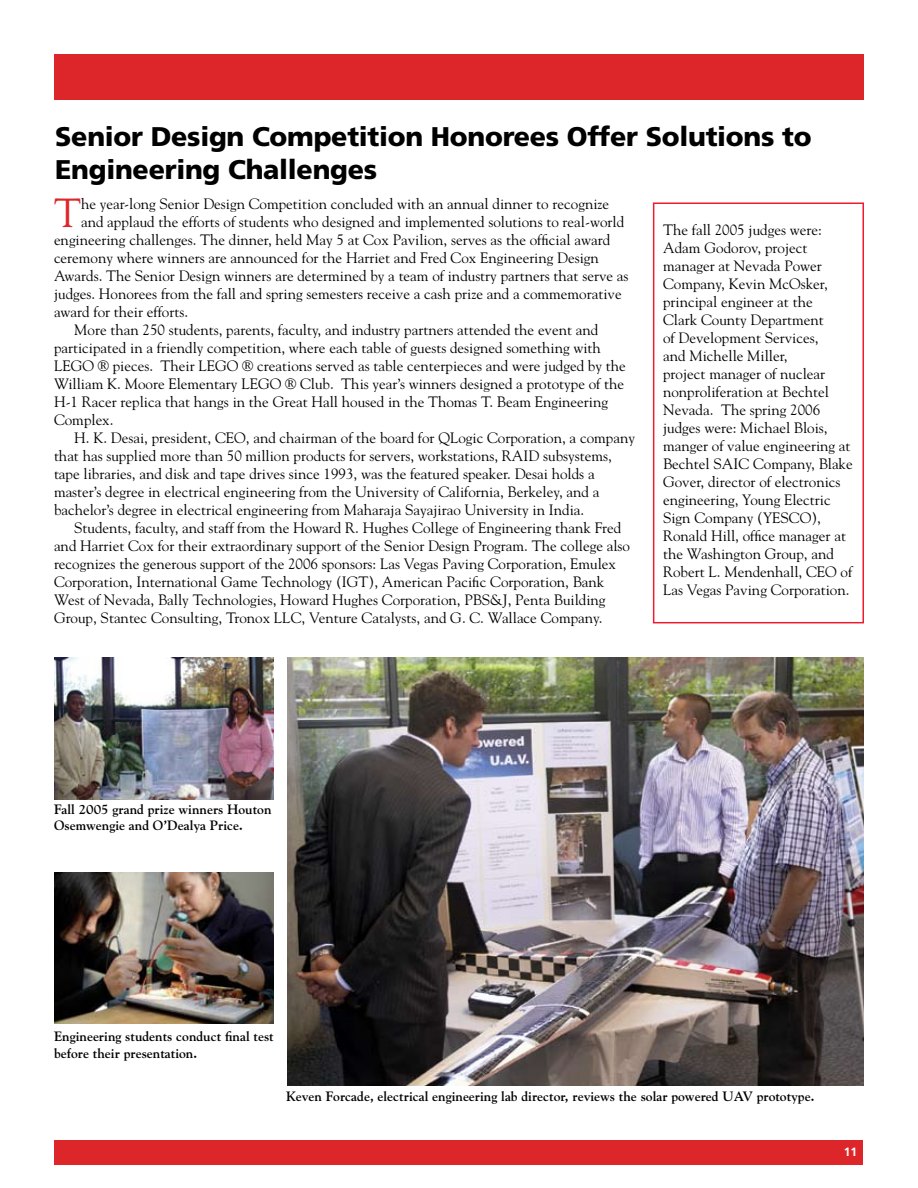
<style>
.page{position:relative;width:918px;height:1188px;background:#fff}
.page>*{position:absolute;margin:0;border:0;box-sizing:border-box;transform-origin:0 0}
.t1{font:40.5px "Goudy";color:#dd262a}
.t2{font:900 27px/33px "Frutiger";letter-spacing:-.01em;color:#000}
.t3{font:15px/18px "Goudy";color:#000}
.t4{font:700 13.5px/16.5px "Goudy";color:#000}
.t5{font:700 12px "Frutiger";color:#fff}
</style>
<div class="page">
<div style="left:54px;top:1141px;width:809px;height:24px;background:#dd262a"></div>
<div style="left:54px;top:54px;width:810px;height:45px;background:#dd262a"></div>
<div style="left:653px;top:202px;width:211px;height:421px;border:2px solid #ed1b2d"></div>
<img style="left:54px;top:658px;width:219px;height:142px">
<img style="left:55px;top:873px;width:218px;height:151px">
<img style="left:288px;top:658px;width:576px;height:427px">
<h2 class="t2" style="left:55px;top:119px;width:758px">Senior Design Competition Honorees Offer Solutions to<br>Engineering Challenges</h2>
<h1 class="t1" style="left:54px;top:187px;width:29px">T</h1>
<p class="t3" style="left:81px;top:194px;width:530px">he year-long Senior Design Competition concluded with an annual dinner to recognize</p>
<p class="t3" style="left:81px;top:212px;width:545px">and applaud the efforts of students who designed and implemented solutions to real-world</p>
<p class="t3" style="left:54px;top:230px;width:558px">engineering challenges. The dinner, held May 5 at Cox Pavilion, serves as the official award</p>
<p class="t3" style="left:54px;top:248px;width:546px">ceremony where winners are announced for the Harriet and Fred Cox Engineering Design</p>
<p class="t3" style="left:54px;top:266px;width:576px">Awards. The Senior Design winners are determined by a team of industry partners that serve as</p>
<p class="t3" style="left:54px;top:284px;width:569px">judges. Honorees from the fall and spring semesters receive a cash prize and a commemorative</p>
<p class="t3" style="left:54px;top:302px;width:136px">award for their efforts.</p>
<p class="t3" style="left:74px;top:320px;width:526px">More than 250 students, parents, faculty, and industry partners attended the event and</p>
<p class="t3" style="left:54px;top:338px;width:548px">participated in a friendly competition, where each table of guests designed something with</p>
<p class="t3" style="left:54px;top:356px;width:573px">LEGO ® pieces. Their LEGO ® creations served as table centerpieces and were judged by the</p>
<p class="t3" style="left:54px;top:374px;width:572px">William K. Moore Elementary LEGO ® Club. This year’s winners designed a prototype of the</p>
<p class="t3" style="left:54px;top:392px;width:556px">H-1 Racer replica that hangs in the Great Hall housed in the Thomas T. Beam Engineering</p>
<p class="t3" style="left:54px;top:410px;width:61px">Complex.</p>
<p class="t3" style="left:74px;top:428px;width:562px">H. K. Desai, president, CEO, and chairman of the board for QLogic Corporation, a company</p>
<p class="t3" style="left:54px;top:446px;width:559px">that has supplied more than 50 million products for servers, workstations, RAID subsystems,</p>
<p class="t3" style="left:54px;top:464px;width:542px">tape libraries, and disk and tape drives since 1993, was the featured speaker. Desai holds a</p>
<p class="t3" style="left:54px;top:482px;width:547px">master’s degree in electrical engineering from the University of California, Berkeley, and a</p>
<p class="t3" style="left:54px;top:500px;width:532px">bachelor’s degree in electrical engineering from Maharaja Sayajirao University in India.</p>
<p class="t3" style="left:74px;top:518px;width:549px">Students, faculty, and staff from the Howard R. Hughes College of Engineering thank Fred</p>
<p class="t3" style="left:54px;top:536px;width:578px">and Harriet Cox for their extraordinary support of the Senior Design Program. The college also</p>
<p class="t3" style="left:54px;top:554px;width:564px">recognizes the generous support of the 2006 sponsors: Las Vegas Paving Corporation, Emulex</p>
<p class="t3" style="left:54px;top:572px;width:552px">Corporation, International Game Technology (IGT), American Pacific Corporation, Bank</p>
<p class="t3" style="left:54px;top:590px;width:553px">West of Nevada, Bally Technologies, Howard Hughes Corporation, PBS&amp;J, Penta Building</p>
<p class="t3" style="left:54px;top:608px;width:550px">Group, Stantec Consulting, Tronox LLC, Venture Catalysts, and G. C. Wallace Company.</p>
<p class="t3" style="left:663px;top:221px;width:191px">The fall 2005 judges were:<br>Adam Godorov, project manager at Nevada Power<br>Company, Kevin McOsker, principal engineer at the<br>Clark County Department<br>of Development Services,<br>and Michelle Miller,<br>project manager of nuclear nonproliferation at Bechtel<br>Nevada. The spring 2006 judges were: Michael Blois, manger of value engineering at<br>Bechtel SAIC Company, Blake<br>Gover, director of electronics engineering, Young Electric<br>Sign Company (YESCO),<br>Ronald Hill, office manager at the Washington Group, and<br>Robert L. Mendenhall, CEO of<br>Las Vegas Paving Corporation.</p>
<p class="t4" style="left:54px;top:800px;width:219px">Fall 2005 grand prize winners Houton<br>Osemwengie and O’Dealya Price.</p>
<p class="t4" style="left:54px;top:1028px;width:221px">Engineering students conduct final test before their presentation.</p>
<p class="t4" style="left:286px;top:1088px;width:530px">Keven Forcade, electrical engineering lab director, reviews the solar powered UAV prototype.</p>
<p class="t5" style="left:844px;top:1144px;width:15px">11</p>
</div>
